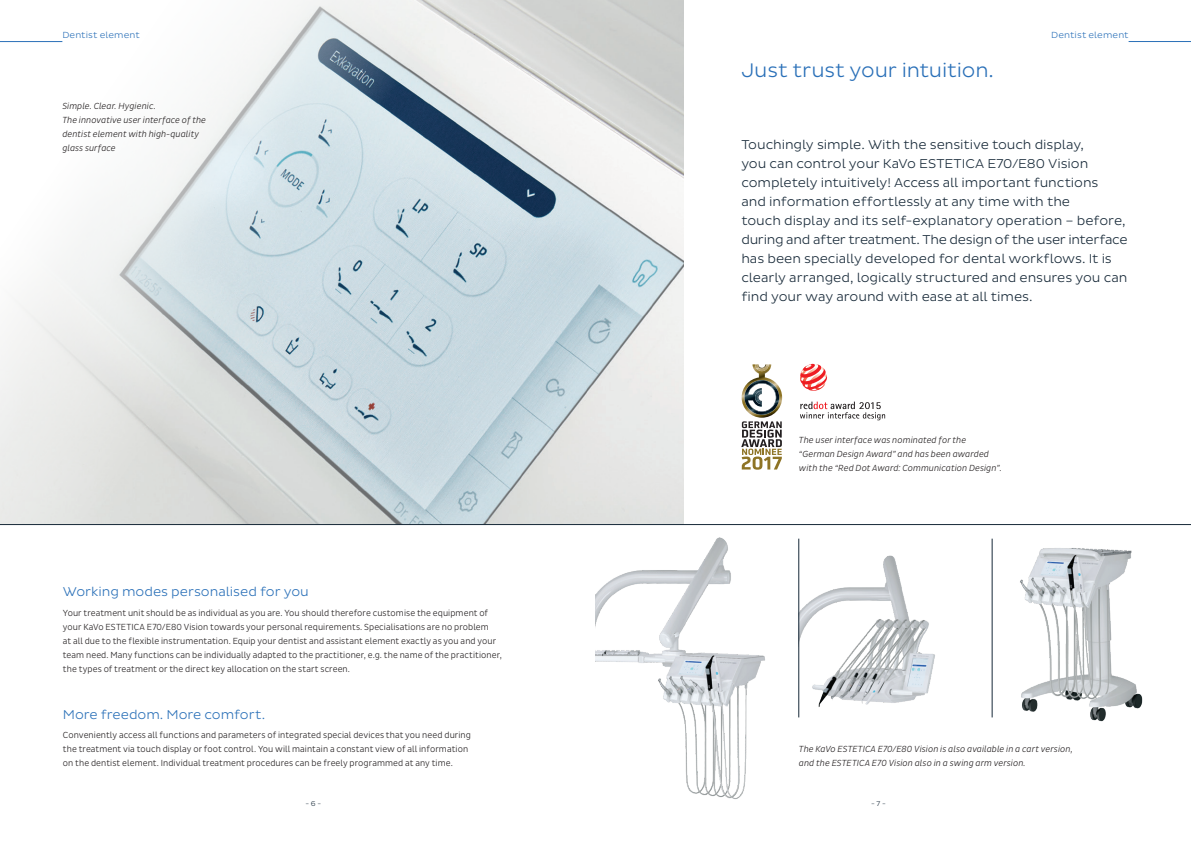
<style>
.page{position:relative;width:1191px;height:842px;background:#fff}
.page>*{position:absolute;margin:0;border:0;box-sizing:border-box;transform-origin:0 0}
.t1{font:300 20px "Pluto Sans";letter-spacing:-.01em;color:#2a70b8}
.t2{font:300 13px/19px "Pluto Sans";letter-spacing:-.005em;color:#172938}
.t3{font:300 13px "Pluto Sans";letter-spacing:-.005em;color:#2a70b8}
.t4{font:300 9px/14px "Pluto Sans Cond";letter-spacing:.01em;color:#231f20}
.t5{font:italic 300 9px/14px "Pluto Sans Cond";letter-spacing:.01em;color:#231f20}
.t6{font:300 9px "Pluto Sans";letter-spacing:.015em;color:#2a70b8}
.t7{font:300 7px "Pluto Sans";color:#172938}
</style>
<div class="page">
<img style="left:741px;top:364px;width:41px;height:54px">
<svg style="left:755px;top:364px;width:13px;height:7px"></svg>
<svg style="left:744px;top:380px;width:35px;height:35px"></svg>
<svg style="left:741px;top:421px;width:41px;height:49px"></svg>
<svg style="left:800px;top:364px;width:27px;height:27px"></svg>
<svg style="left:800px;top:402px;width:85px;height:18px"></svg>
<img style="left:0;top:0;width:684px;height:524px">
<hr style="left:0;top:524px;width:1191px;height:1px;background:#172938">
<img style="left:595px;top:524px;width:180px;height:275px">
<img style="left:798px;top:541px;width:137px;height:177px">
<img style="left:1020px;top:548px;width:123px;height:174px">
<hr style="left:798px;top:539px;width:1px;height:178px;background:#172938">
<hr style="left:992px;top:539px;width:1px;height:178px;background:#172938">
<hr style="left:0;top:41px;width:62px;height:1px;background:#2a70b8">
<hr style="left:1128px;top:41px;width:63px;height:1px;background:#2a70b8">
<p class="t6" style="left:62px;top:30px;width:79px">Dentist element</p>
<p class="t6" style="left:1051px;top:30px;width:79px">Dentist element</p>
<p class="t5" style="left:62px;top:99px;width:145px">Simple. Clear. Hygienic.<br>The innovative user interface of the dentist element with high-quality glass surface</p>
<h2 class="t3" style="left:63px;top:584px;width:247px">Working modes personalised for you</h2>
<p class="t4" style="left:63px;top:606px;width:440px">Your treatment unit should be as individual as you are. You should therefore customise the equipment of your KaVo ESTETICA E70/E80 Vision towards your personal requirements. Specialisations are no problem<br>at all due to the flexible instrumentation. Equip your dentist and assistant element exactly as you and your team need. Many functions can be individually adapted to the practitioner, e.g. the name of the practitioner, the types of treatment or the direct key allocation on the start screen.</p>
<h2 class="t3" style="left:63px;top:707px;width:204px">More freedom. More comfort.</h2>
<p class="t4" style="left:63px;top:728px;width:409px">Conveniently access all functions and parameters of integrated special devices that you need during the treatment via touch display or foot control. You will maintain a constant view of all information on the dentist element. Individual treatment procedures can be freely programmed at any time.</p>
<h1 class="t1" style="left:741px;top:59px;width:254px">Just trust your intuition.</h1>
<p class="t2" style="left:741px;top:135px;width:388px">Touchingly simple. With the sensitive touch display,<br>you can control your KaVo ESTETICA E70/E80 Vision completely intuitively! Access all important functions<br>and information effortlessly at any time with the<br>touch display and its self-explanatory operation – before, during and after treatment. The design of the user interface has been specially developed for dental workflows. It is clearly arranged, logically structured and ensures you can find your way around with ease at all times.</p>
<p class="t5" style="left:799px;top:433px;width:204px">The user interface was nominated for the “German Design Award” and has been awarded with the “Red Dot Award: Communication Design”.</p>
<p class="t5" style="left:799px;top:742px;width:275px">The KaVo ESTETICA E70/E80 Vision is also available in a cart version, and the ESTETICA E70 Vision also in a swing arm version.</p>
<p class="t7" style="left:305px;top:800px;width:17px">- 6 -</p>
<p class="t7" style="left:871px;top:800px;width:16px">- 7 -</p>
</div>
